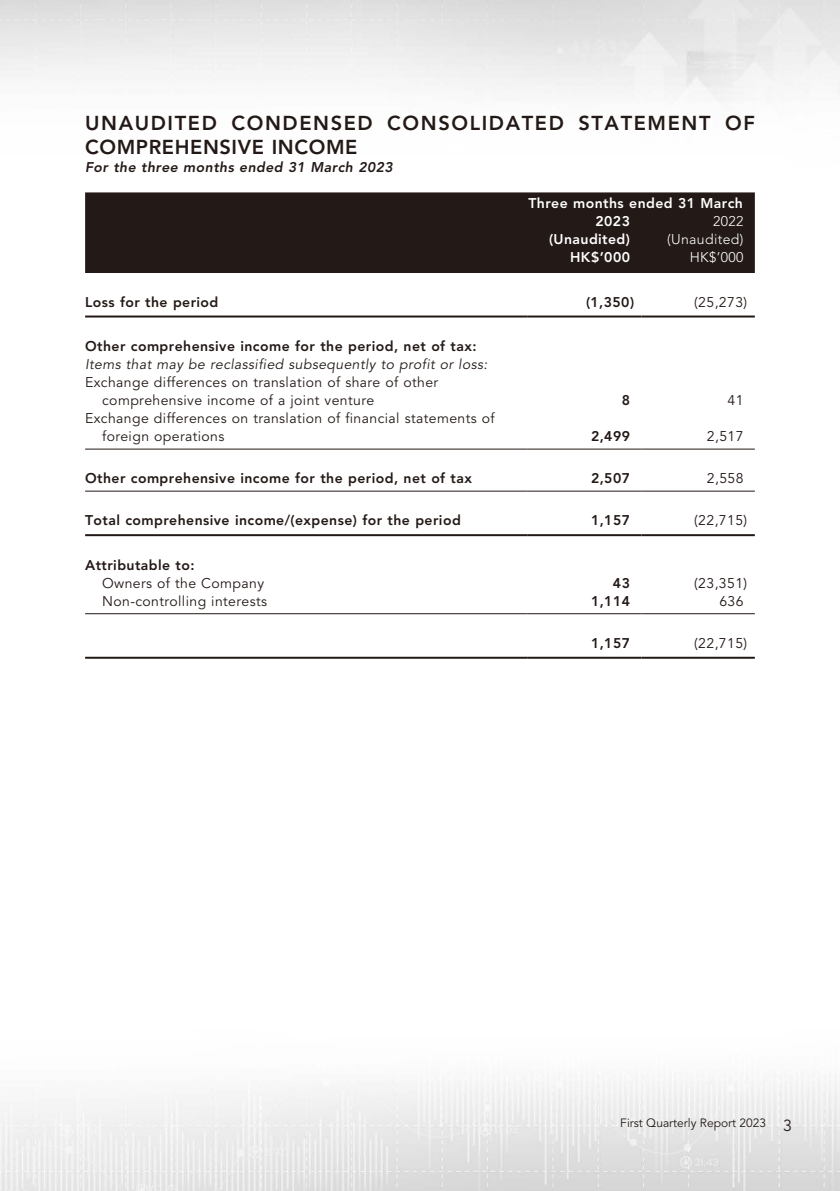
<style>
.page{position:relative;width:840px;height:1191px;background:#fff}
.page>*{position:absolute;margin:0;border:0;box-sizing:border-box;transform-origin:0 0}
.t1{font:800 20px/24px "Avenir LT Std";letter-spacing:.08em;color:#231916}
.t2{font:14px/18px "Avenir LT Std";letter-spacing:.03em;color:#231916}
.t3{font:800 14px "Avenir LT Std";letter-spacing:.03em;color:#231916}
.t4{font:italic 14px "Avenir LT Std";letter-spacing:.03em;color:#231916}
.t5{font:800 14px/18px "Avenir LT Std";letter-spacing:.03em;color:#fff}
.t6{font:italic 800 14px "Avenir LT Std";letter-spacing:.03em;color:#231916}
.t7{font:300 14px "Avenir LT Std";letter-spacing:.025em;color:#fff}
.t8{font:12px "Avenir LT Std";color:#231916}
.s1{font-size:16px}
</style>
<div class="page">
<img style="left:0;top:0;width:839px;height:1191px">
<div style="left:85px;top:192px;width:669px;height:81px;background:#231916"></div>
<hr style="left:85px;top:315px;width:442px;height:2px;background:#231916">
<hr style="left:527px;top:315px;width:114px;height:2px;background:#231916">
<hr style="left:641px;top:315px;width:113px;height:2px;background:#231916">
<hr style="left:85px;top:448px;width:442px;height:1px;background:#231916">
<hr style="left:527px;top:448px;width:114px;height:1px;background:#231916">
<hr style="left:641px;top:448px;width:113px;height:1px;background:#231916">
<hr style="left:85px;top:490px;width:442px;height:1px;background:#231916">
<hr style="left:527px;top:490px;width:114px;height:1px;background:#231916">
<hr style="left:641px;top:490px;width:113px;height:1px;background:#231916">
<hr style="left:85px;top:534px;width:442px;height:2px;background:#231916">
<hr style="left:527px;top:534px;width:114px;height:2px;background:#231916">
<hr style="left:641px;top:534px;width:113px;height:2px;background:#231916">
<hr style="left:85px;top:613px;width:442px;height:1px;background:#231916">
<hr style="left:527px;top:613px;width:114px;height:1px;background:#231916">
<hr style="left:641px;top:613px;width:113px;height:1px;background:#231916">
<hr style="left:85px;top:657px;width:442px;height:2px;background:#231916">
<hr style="left:527px;top:657px;width:114px;height:2px;background:#231916">
<hr style="left:641px;top:657px;width:113px;height:2px;background:#231916">
<h1 class="t1" style="left:85px;top:111px;width:670px">UNAUDITED CONDENSED CONSOLIDATED STATEMENT OF<br>COMPREHENSIVE INCOME</h1>
<p class="t6" style="left:85px;top:159px;width:309px">For the three months ended 31 March 2023</p>
<p class="t5" style="left:595px;top:194px;width:149px;text-indent:-67px">Three months ended 31 March<br>2023</p>
<p class="t7" style="left:712px;top:213px;width:32px">2022</p>
<p class="t5" style="left:548px;top:230px;width:82px">(Unaudited)</p>
<p class="t7" style="left:666px;top:231px;width:78px">(Unaudited)</p>
<p class="t5" style="left:570px;top:248px;width:61px">HK$’000</p>
<p class="t7" style="left:689px;top:249px;width:55px">HK$’000</p>
<p class="t3" style="left:85px;top:293px;width:135px">Loss for the period</p>
<p class="t3" style="left:585px;top:293px;width:50px">(1,350)</p>
<p class="t2" style="left:694px;top:293px;width:54px">(25,273)</p>
<p class="t3" style="left:85px;top:338px;width:392px">Other comprehensive income for the period, net of tax:</p>
<p class="t4" style="left:85px;top:356px;width:403px">Items that may be reclassified subsequently to profit or loss:</p>
<p class="t2" style="left:102px;top:374px;width:337px;text-indent:-17px">Exchange differences on translation of share of other comprehensive income of a joint venture</p>
<p class="t3" style="left:621px;top:392px;width:10px">8</p>
<p class="t2" style="left:727px;top:392px;width:17px">41</p>
<p class="t2" style="left:102px;top:410px;width:394px;text-indent:-17px">Exchange differences on translation of financial statements of foreign operations</p>
<p class="t3" style="left:590px;top:428px;width:40px">2,499</p>
<p class="t2" style="left:706px;top:428px;width:38px">2,517</p>
<p class="t3" style="left:85px;top:470px;width:388px">Other comprehensive income for the period, net of tax</p>
<p class="t3" style="left:590px;top:470px;width:40px">2,507</p>
<p class="t2" style="left:706px;top:470px;width:38px">2,558</p>
<p class="t3" style="left:85px;top:512px;width:377px">Total comprehensive income/(expense) for the period</p>
<p class="t3" style="left:590px;top:512px;width:40px">1,157</p>
<p class="t2" style="left:694px;top:512px;width:54px">(22,715)</p>
<p class="t3" style="left:85px;top:556px;width:111px">Attributable to:</p>
<p class="t2" style="left:102px;top:574px;width:163px">Owners of the Company</p>
<p class="t3" style="left:612px;top:574px;width:18px">43</p>
<p class="t2" style="left:694px;top:574px;width:54px">(23,351)</p>
<p class="t2" style="left:102px;top:592px;width:166px">Non-controlling interests</p>
<p class="t3" style="left:590px;top:592px;width:40px">1,114</p>
<p class="t2" style="left:719px;top:592px;width:26px">636</p>
<p class="t3" style="left:590px;top:634px;width:40px">1,157</p>
<p class="t2" style="left:694px;top:634px;width:54px">(22,715)</p>
<p class="t8" style="left:620px;top:1116px;width:173px">First Quarterly Report 2023 <span class="s1">3</span></p>
</div>
